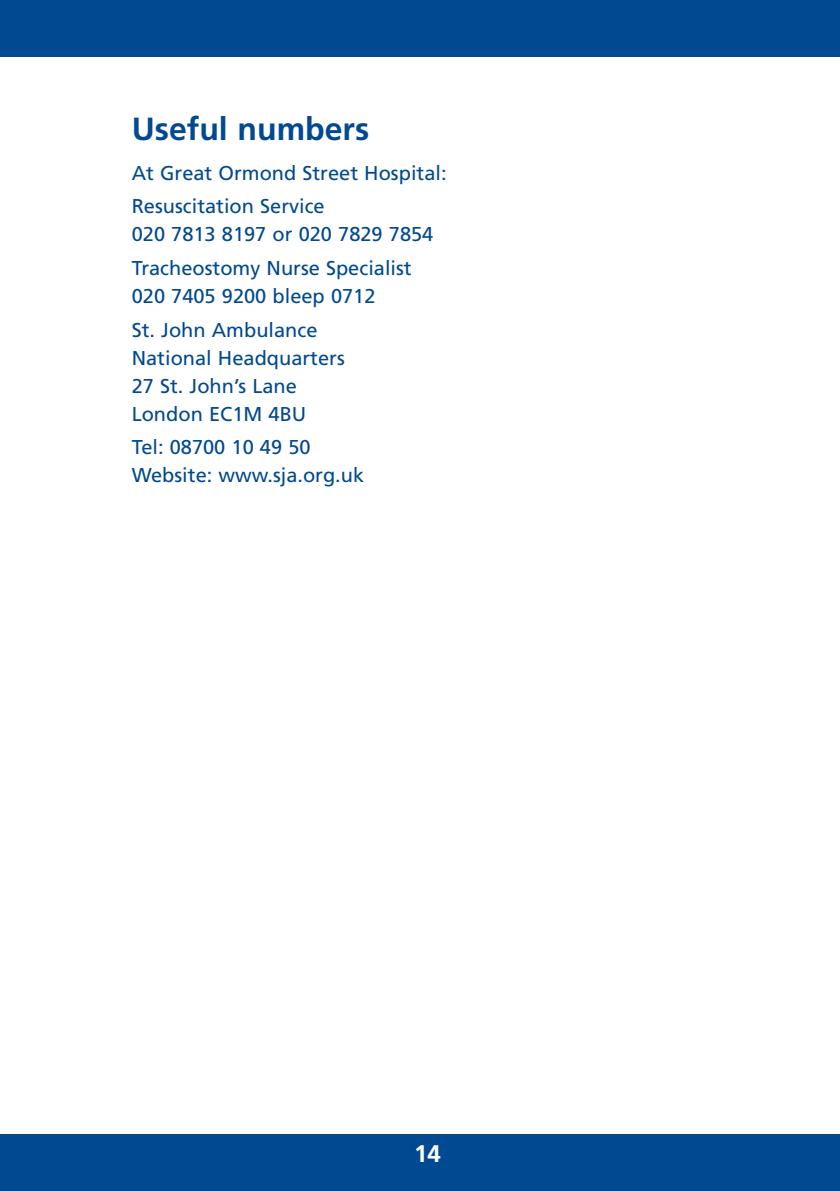
<style>
.page{position:relative;width:840px;height:1191px;background:#fff}
.page>*{position:absolute;margin:0;border:0;box-sizing:border-box;transform-origin:0 0}
.t1{font:700 32px "Frutiger";color:#014990}
.t2{font:700 24px "Frutiger";color:#fff}
.t3{font:20px/33.6px "Frutiger";color:#014990}
</style>
<div class="page">
<div style="left:0;top:1134px;width:839px;height:57px;background:#014990"></div>
<div style="left:0;top:0;width:839px;height:57px;background:#014990"></div>
<h1 class="t1" style="left:132px;top:110px;width:239px">Useful numbers</h1>
<p class="t3" style="left:132px;top:156px;width:316px">At Great Ormond Street Hospital:<br>Resuscitation Service</p>
<p class="t3" style="left:132px;top:217px;width:303px">020 7813 8197 or 020 7829 7854<br>Tracheostomy Nurse Specialist</p>
<p class="t3" style="left:132px;top:279px;width:245px">020 7405 9200 bleep 0712<br>St. John Ambulance</p>
<p class="t3" style="left:132px;top:343px;width:214px;line-height:28px">National Headquarters<br>27 St. John’s Lane<br>London EC1M 4BU</p>
<p class="t3" style="left:132px;top:433px;width:234px;line-height:28px">Tel: 08700 10 49 50<br>Website: www.sja.org.uk</p>
<p class="t2" style="left:414px;top:1139px;width:28px">14</p>
</div>
